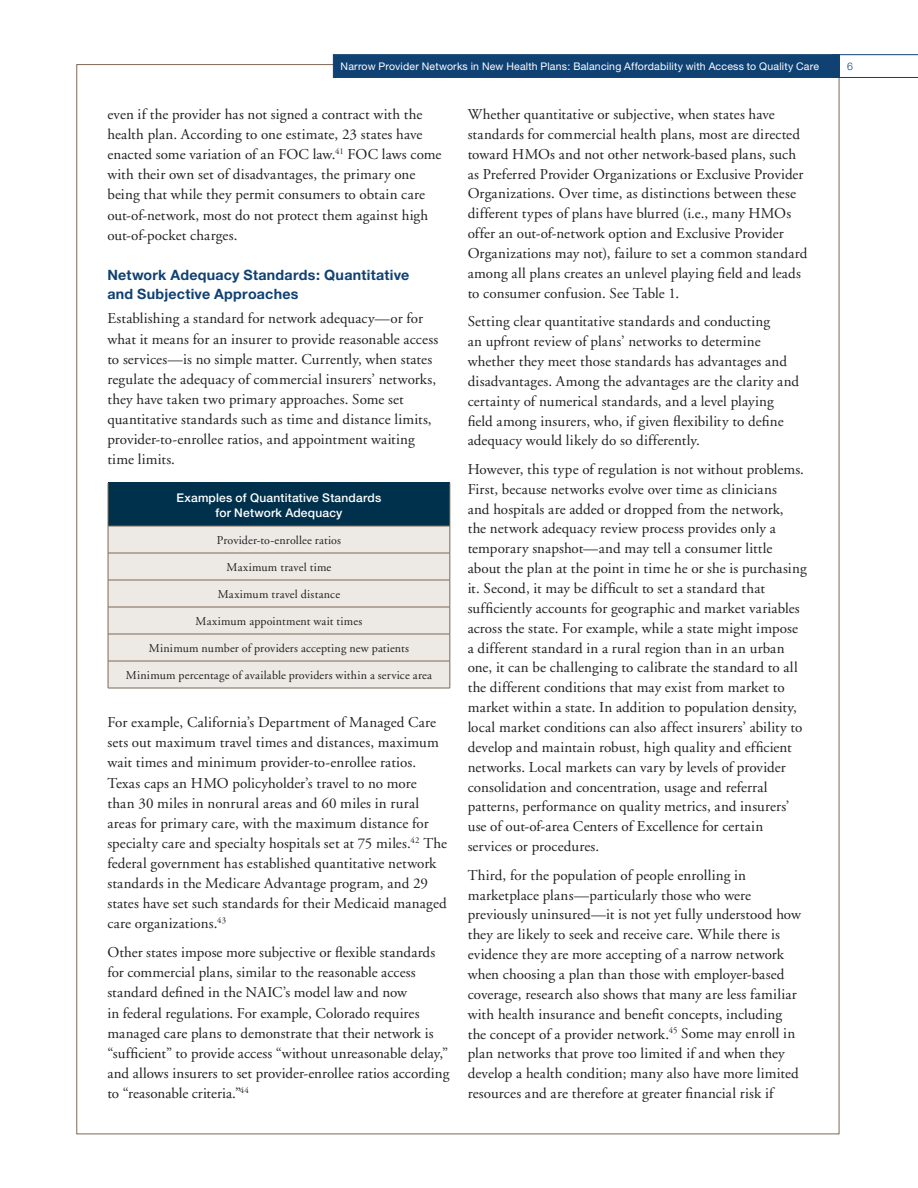
<style>
.page{position:relative;width:918px;height:1188px;background:#fff}
.page>*{position:absolute;margin:0;border:0;box-sizing:border-box;transform-origin:0 0}
.t1{font:15px/19.8px "Adobe Garamond";letter-spacing:.01em;color:#231f20}
.t2{font:700 14.25px/18.6px "Helvetica Neue";letter-spacing:.02em;color:#104173}
.t3{font:12px "Adobe Garamond";letter-spacing:.015em;color:#231f20}
.t4{font:500 12px/15px "Helvetica Neue";letter-spacing:.015em;color:#fff;text-align:center}
.t5{font:10.5px "Helvetica Neue";letter-spacing:.02em;color:#fff}
.t6{font:300 10.5px "Helvetica Neue";color:#104173}
</style>
<div class="page">
<svg style="left:840px;top:54px;width:78px;height:24px"></svg>
<div style="left:333px;top:54px;width:507px;height:24px;background:#104173;border:1px solid #104173"></div>
<div style="left:108px;top:483px;width:342px;height:43px;background:#00314c"></div>
<div style="left:109px;top:527px;width:341px;height:161px;background:#ede9e4"></div>
<hr style="left:108px;top:483px;width:1px;height:43px;background:#7c6954">
<hr style="left:108px;top:526px;width:342px;height:1px;background:#7c6954">
<hr style="left:108px;top:553px;width:342px;height:1px;background:#7c6954">
<hr style="left:108px;top:580px;width:342px;height:1px;background:#7c6954">
<hr style="left:108px;top:607px;width:342px;height:1px;background:#7c6954">
<hr style="left:108px;top:634px;width:342px;height:1px;background:#7c6954">
<hr style="left:108px;top:661px;width:342px;height:1px;background:#7c6954">
<hr style="left:108px;top:688px;width:342px;height:1px;background:#7c6954">
<svg style="left:108px;top:526px;width:1px;height:162px"></svg>
<hr style="left:450px;top:483px;width:1px;height:43px;background:#7c6954">
<svg style="left:450px;top:526px;width:1px;height:162px"></svg>
<p class="t5" style="left:341px;top:60px;width:480px">Narrow Provider Networks in New Health Plans: Balancing Affordability with Access to Quality Care</p>
<p class="t6" style="left:847px;top:59px;width:7px">6</p>
<p class="t1" style="left:107px;top:105px;width:336px">even if the provider has not signed a contract with the health plan. According to one estimate, 23 states have enacted some variation of an FOC law.<sup>41</sup> FOC laws come with their own set of disadvantages, the primary one being that while they permit consumers to obtain care out-of-network, most do not protect them against high out-of-pocket charges.</p>
<p class="t2" style="left:107px;top:265px;width:304px">Network Adequacy Standards: Quantitative and Subjective Approaches</p>
<p class="t1" style="left:107px;top:309px;width:332px">Establishing a standard for network adequacy—or for what it means for an insurer to provide reasonable access to services—is no simple matter. Currently, when states regulate the adequacy of commercial insurers’ networks, they have taken two primary approaches. Some set quantitative standards such as time and distance limits, provider-to-enrollee ratios, and appointment waiting time limits.</p>
<p class="t1" style="left:468px;top:105px;width:341px">Whether quantitative or subjective, when states have standards for commercial health plans, most are directed toward HMOs and not other network-based plans, such as Preferred Provider Organizations or Exclusive Provider Organizations. Over time, as distinctions between these different types of plans have blurred (i.e., many HMOs offer an out-of-network option and Exclusive Provider Organizations may not), failure to set a common standard among all plans creates an unlevel playing field and leads to consumer confusion. See Table 1.</p>
<p class="t1" style="left:468px;top:312px;width:333px">Setting clear quantitative standards and conducting<br>an upfront review of plans’ networks to determine whether they meet those standards has advantages and disadvantages. Among the advantages are the clarity and certainty of numerical standards, and a level playing field among insurers, who, if given flexibility to define adequacy would likely do so differently.</p>
<p class="t1" style="left:468px;top:460px;width:341px">However, this type of regulation is not without problems.<br>First, because networks evolve over time as clinicians<br>and hospitals are added or dropped from the network,<br>the network adequacy review process provides only a temporary snapshot—and may tell a consumer little about the plan at the point in time he or she is purchasing it. Second, it may be difficult to set a standard that sufficiently accounts for geographic and market variables across the state. For example, while a state might impose a different standard in a rural region than in an urban one, it can be challenging to calibrate the standard to all the different conditions that may exist from market to market within a state. In addition to population density, local market conditions can also affect insurers’ ability to develop and maintain robust, high quality and efficient networks. Local markets can vary by levels of provider consolidation and concentration, usage and referral patterns, performance on quality metrics, and insurers’ use of out-of-area Centers of Excellence for certain services or procedures.</p>
<p class="t1" style="left:468px;top:865px;width:335px">Third, for the population of people enrolling in marketplace plans—particularly those who were previously uninsured—it is not yet fully understood how they are likely to seek and receive care. While there is evidence they are more accepting of a narrow network when choosing a plan than those with employer-based coverage, research also shows that many are less familiar with health insurance and benefit concepts, including the concept of a provider network.<sup>45</sup> Some may enroll in plan networks that prove too limited if and when they develop a health condition; many also have more limited resources and are therefore at greater financial risk if</p>
<p class="t4" style="left:177px;top:490px;width:206px">Examples of Quantitative Standards for Network Adequacy</p>
<p class="t3" style="left:217px;top:534px;width:126px">Provider-to-enrollee ratios</p>
<p class="t3" style="left:227px;top:561px;width:106px">Maximum travel time</p>
<p class="t3" style="left:218px;top:588px;width:124px">Maximum travel distance</p>
<p class="t3" style="left:196px;top:615px;width:168px">Maximum appointment wait times</p>
<p class="t3" style="left:149px;top:642px;width:262px">Minimum number of providers accepting new patients</p>
<p class="t3" style="left:126px;top:669px;width:308px">Minimum percentage of available providers within a service area</p>
<p class="t1" style="left:107px;top:713px;width:341px">For example, California’s Department of Managed Care sets out maximum travel times and distances, maximum wait times and minimum provider-to-enrollee ratios.<br>Texas caps an HMO policyholder’s travel to no more than 30 miles in nonrural areas and 60 miles in rural areas for primary care, with the maximum distance for specialty care and specialty hospitals set at 75 miles.<sup>42</sup> The federal government has established quantitative network standards in the Medicare Advantage program, and 29 states have set such standards for their Medicaid managed care organizations.<sup>43</sup></p>
<p class="t1" style="left:107px;top:943px;width:344px">Other states impose more subjective or flexible standards for commercial plans, similar to the reasonable access standard defined in the NAIC’s model law and now<br>in federal regulations. For example, Colorado requires managed care plans to demonstrate that their network is “sufficient” to provide access “without unreasonable delay,” and allows insurers to set provider-enrollee ratios according to “reasonable criteria.”<sup>44</sup></p>
</div>
